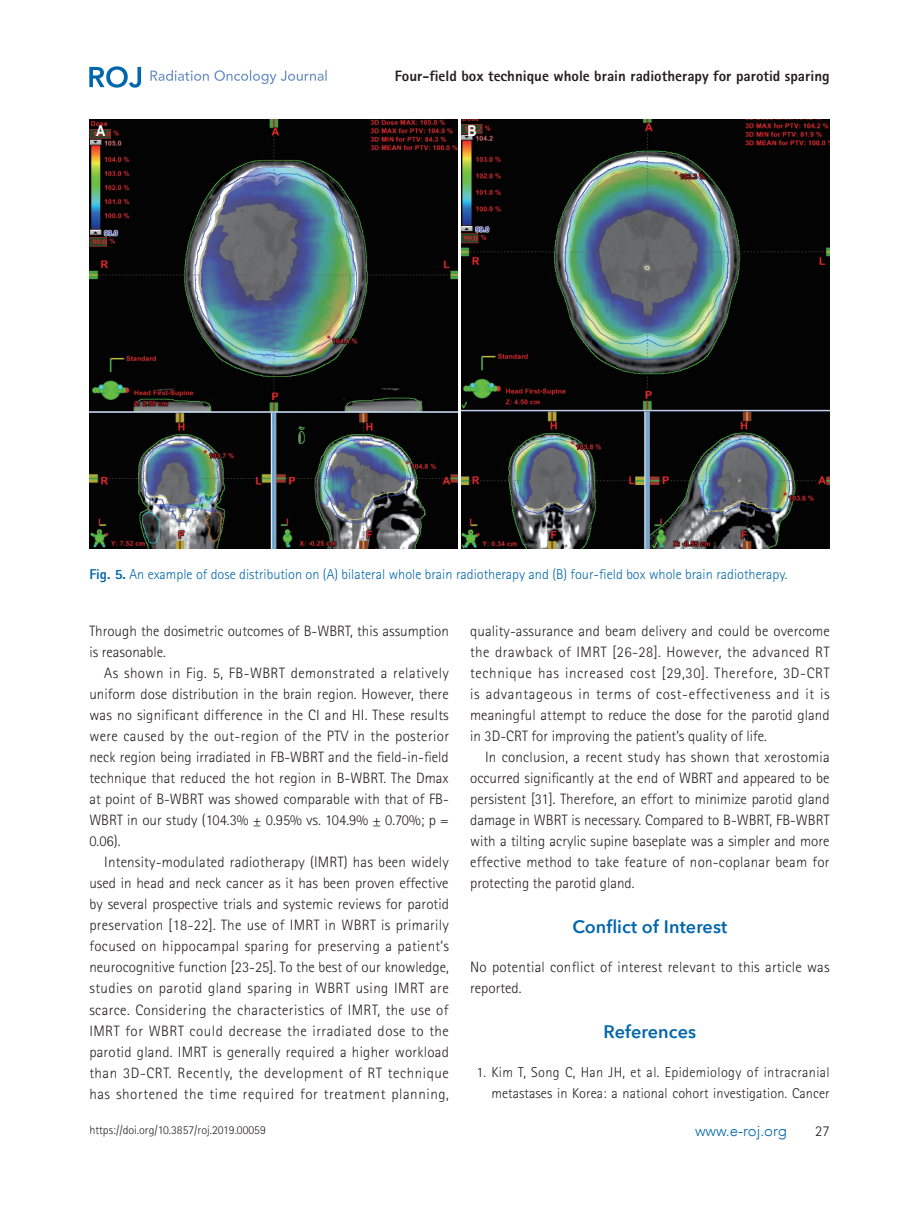
<style>
.page{position:relative;width:919px;height:1217px;background:#fff}
.page>*{position:absolute;margin:0;border:0;box-sizing:border-box;transform-origin:0 0}
.본문큰제목{font:600 18px "Avenir Next";letter-spacing:.005em;color:#0166ac}
.본문{font:300 15px/21px "Rotis Sans Serif";color:#231f20;text-align:justify}
.본문첫줄없는것{font:300 15px/21px "Rotis Sans Serif";letter-spacing:.015em;color:#231f20}
.t1{font:800 15px "Rotis Sans Serif";color:#231f20}
.t2{font:300 15px "Avenir LT";color:#0166ac}
.A{font:700 15px "Arial";color:#fff;scale:.85 1}
.표제목{font:300 14.25px "Rotis Sans Serif";color:#0166ac}
.References{font:300 14.25px/21px "Rotis Sans Serif";letter-spacing:.005em;color:#231f20;text-align:right}
.t3{font:300 12px "Rotis Sans Serif";color:#231f20}
.s1{font-weight:800}
</style>
<div class="page">
<svg style="left:89px;top:66px;width:52px;height:22px"></svg>
<svg style="left:150px;top:70px;width:176px;height:14px"></svg>
<img style="left:89px;top:119px;width:368px;height:430px">
<img style="left:462px;top:119px;width:367px;height:430px">
<p class="t1" style="left:395px;top:67px;width:436px">Four-field box technique whole brain radiotherapy for parotid sparing</p>
<p class="A" style="left:96px;top:121px;width:12px">A</p>
<p class="A" style="left:467px;top:121px;width:12px">B</p>
<p class="표제목" style="left:89px;top:565px;width:699px"><span class="s1">Fig. 5.</span> An example of dose distribution on (A) bilateral whole brain radiotherapy and (B) four-field box whole brain radiotherapy.</p>
<p class="본문" style="left:89px;top:620px;width:361px">Through the dosimetric outcomes of B-WBRT, this assumption is reasonable.</p>
<p class="본문" style="left:89px;top:662px;width:361px;text-indent:15px">As shown in Fig. 5, FB-WBRT demonstrated a relatively uniform dose distribution in the brain region. However, there was no significant difference in the CI and HI. These results were caused by the out-region of the PTV in the posterior neck region being irradiated in FB-WBRT and the field-in-field technique that reduced the hot region in B-WBRT. The Dmax at point of B-WBRT was showed comparable with that of FB-WBRT in our study (104.3% ± 0.95% vs. 104.9% ± 0.70%; p = 0.06).</p>
<p class="본문" style="left:89px;top:851px;width:361px;text-indent:15px">Intensity-modulated radiotherapy (IMRT) has been widely used in head and neck cancer as it has been proven effective by several prospective trials and systemic reviews for parotid preservation [18-22]. The use of IMRT in WBRT is primarily focused on hippocampal sparing for preserving a patient’s neurocognitive function [23-25]. To the best of our knowledge, studies on parotid gland sparing in WBRT using IMRT are scarce. Considering the characteristics of IMRT, the use of IMRT for WBRT could decrease the irradiated dose to the parotid gland. IMRT is generally required a higher workload than 3D-CRT. Recently, the development of RT technique has shortened the time required for treatment planning,</p>
<p class="본문" style="left:470px;top:620px;width:361px">quality-assurance and beam delivery and could be overcome the drawback of IMRT [26-28]. However, the advanced RT technique has increased cost [29,30]. Therefore, 3D-CRT is advantageous in terms of cost-effectiveness and it is meaningful attempt to reduce the dose for the parotid gland in 3D-CRT for improving the patient’s quality of life.</p>
<p class="본문" style="left:470px;top:746px;width:361px;text-indent:15px">In conclusion, a recent study has shown that xerostomia occurred significantly at the end of WBRT and appeared to be persistent [31]. Therefore, an effort to minimize parotid gland damage in WBRT is necessary. Compared to B-WBRT, FB-WBRT with a tilting acrylic supine baseplate was a simpler and more effective method to take feature of non-coplanar beam for protecting the parotid gland.</p>
<p class="본문큰제목" style="left:572px;top:915px;width:156px">Conflict of Interest</p>
<p class="본문첫줄없는것" style="left:470px;top:956px;width:361px">No potential conflict of interest relevant to this article was reported.</p>
<p class="본문큰제목" style="left:603px;top:1020px;width:94px">References</p>
<p class="References" style="left:476px;top:1061px;width:354px">1. Kim T, Song C, Han JH, et al. Epidemiology of intracranial metastases in Korea: a national cohort investigation. Cancer</p>
<p class="t3" style="left:89px;top:1122px;width:178px">https://doi.org/10.3857/roj.2019.00059</p>
<p class="t2" style="left:695px;top:1121px;width:94px">www.e-roj.org</p>
<p class="본문" style="left:815px;top:1120px;width:16px">27</p>
</div>
